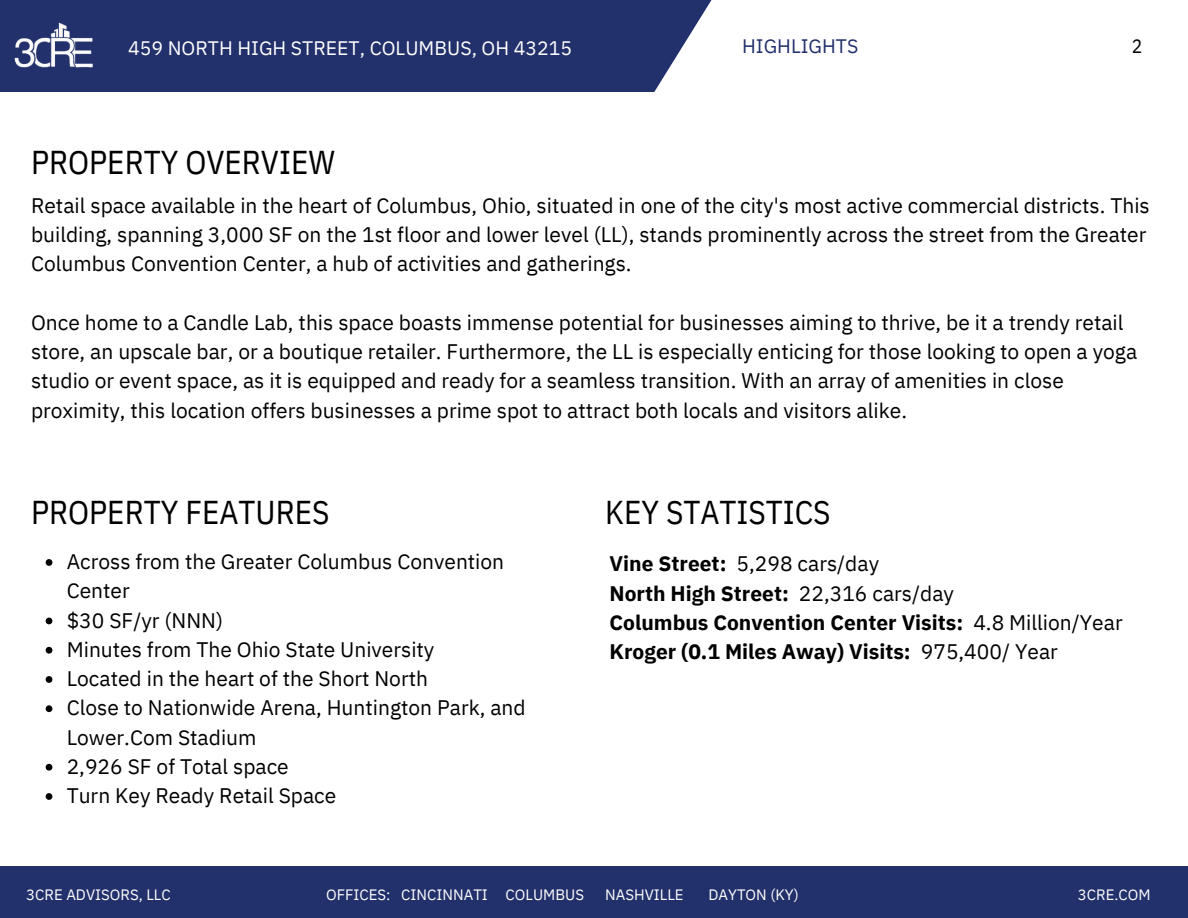
<style>
.page{position:relative;width:1188px;height:918px;background:#fff}
.page>*{position:absolute;margin:0;border:0;box-sizing:border-box;transform-origin:0 0}
.t1{font:33px "IBM Plex Sans Cond";color:#000}
.t2{font:21px/29.2px "IBM Plex Sans";color:#000}
.t3{font:700 21px/29.2px "IBM Plex Sans";color:#000}
.t4{font:19.5px "IBM Plex Sans";color:#fff}
.t5{font:19.5px "IBM Plex Sans";color:#22306b}
.t6{font:19.5px "IBM Plex Sans Cond";color:#000}
.t7{font:15px "IBM Plex Sans";color:#fff}
.s1{font-weight:400}
</style>
<div class="page">
<div style="left:0;top:0;width:1188px;height:92px;background:#22306b"></div>
<div style="left:654px;top:0;width:534px;height:92px;background:#fff"></div>
<img style="left:14px;top:23px;width:79px;height:45px">
<div style="left:0;top:867px;width:1188px;height:51px;background:#22306b"></div>
<svg style="left:46px;top:559px;width:6px;height:7px"></svg>
<svg style="left:46px;top:618px;width:6px;height:6px"></svg>
<svg style="left:46px;top:647px;width:6px;height:7px"></svg>
<svg style="left:46px;top:676px;width:6px;height:7px"></svg>
<svg style="left:46px;top:705px;width:6px;height:7px"></svg>
<svg style="left:46px;top:764px;width:6px;height:7px"></svg>
<svg style="left:46px;top:793px;width:6px;height:7px"></svg>
<p class="t4" style="left:128px;top:35px;width:446px">459 NORTH HIGH STREET, COLUMBUS, OH 43215</p>
<h1 class="t5" style="left:742px;top:33px;width:118px">HIGHLIGHTS</h1>
<h2 class="t6" style="left:1132px;top:33px;width:12px">2</h2>
<h1 class="t1" style="left:31px;top:140px;width:306px">PROPERTY OVERVIEW</h1>
<p class="t2" style="left:31px;top:190px;width:1120px">Retail space available in the heart of Columbus, Ohio, situated in one of the city's most active commercial districts. This building, spanning 3,000 SF on the 1st floor and lower level (LL), stands prominently across the street from the Greater<br>Columbus Convention Center, a hub of activities and gatherings.</p>
<h2 class="t2" style="left:31px;top:307px;width:1108px">Once home to a Candle Lab, this space boasts immense potential for businesses aiming to thrive, be it a trendy retail store, an upscale bar, or a boutique retailer. Furthermore, the LL is especially enticing for those looking to open a yoga studio or event space, as it is equipped and ready for a seamless transition. With an array of amenities in close proximity, this location offers businesses a prime spot to attract both locals and visitors alike.</h2>
<h3 class="t1" style="left:31px;top:490px;width:300px">PROPERTY FEATURES</h3>
<p class="t1" style="left:605px;top:490px;width:227px">KEY STATISTICS</p>
<p class="t3" style="left:610px;top:549px;width:515px">Vine Street: <span class="s1">5,298 cars/day<br></span>North High Street: <span class="s1">22,316 cars/day<br></span>Columbus Convention Center Visits: <span class="s1">4.8 Million/Year </span>Kroger (0.1 Miles Away) Visits: <span class="s1">975,400/ Year</span></p>
<h3 class="t2" style="left:67px;top:547px;width:439px">Across from the Greater Columbus Convention<br>Center</h3>
<h3 class="t2" style="left:67px;top:605px;width:158px">$30 SF/yr (NNN)</h3>
<h1 class="t2" style="left:67px;top:634px;width:369px">Minutes from The Ohio State University</h1>
<h3 class="t2" style="left:67px;top:664px;width:363px">Located in the heart of the Short North</h3>
<h3 class="t2" style="left:67px;top:693px;width:461px">Close to Nationwide Arena, Huntington Park, and<br>Lower.Com Stadium</h3>
<h3 class="t2" style="left:67px;top:751px;width:224px">2,926 SF of Total space</h3>
<h3 class="t2" style="left:67px;top:781px;width:271px">Turn Key Ready Retail Space</h3>
<h3 class="t7" style="left:26px;top:885px;width:146px">3CRE ADVISORS, LLC</h3>
<h3 class="t7" style="left:326px;top:885px;width:259px">OFFICES: CINCINNATI COLUMBUS</h3>
<h3 class="t7" style="left:605px;top:885px;width:80px">NASHVILLE</h3>
<h3 class="t7" style="left:709px;top:885px;width:92px">DAYTON (KY)</h3>
<h3 class="t7" style="left:1078px;top:885px;width:74px">3CRE.COM</h3>
</div>
